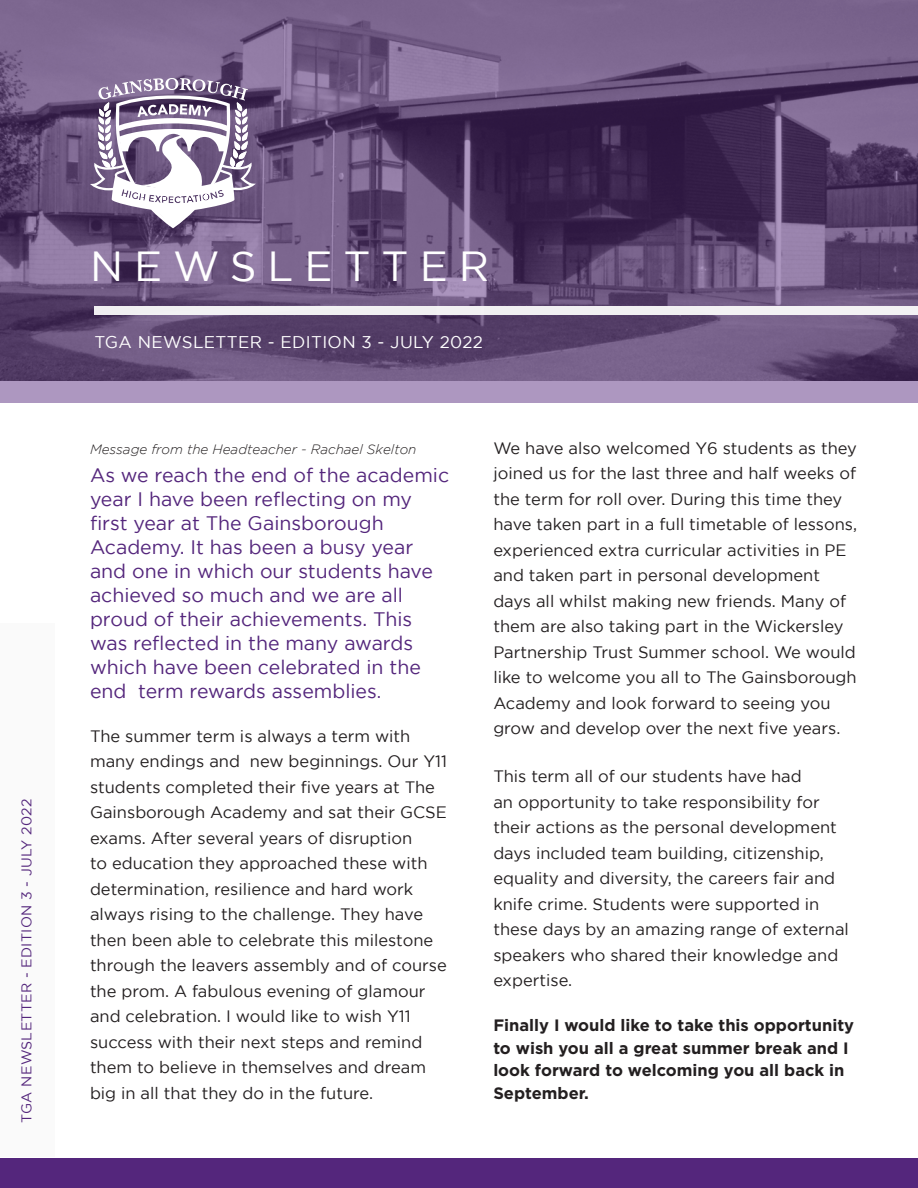
<style>
.page{position:relative;width:918px;height:1188px;background:#fff}
.page>*{position:absolute;margin:0;border:0;box-sizing:border-box;transform-origin:0 0}
.Title_Header_-_30pt{font:42px "Gotham";letter-spacing:.26em;color:#fff}
.Body_Text_-_No_Drop{font:19.5px/24px "Gotham";color:#54267c}
.Title_Pull_Text{font:16.95px "Gotham";letter-spacing:.02em;color:#fff}
.Body_Text_-_No_Drop-2{font:16.5px/25.5px "Gotham";color:#231f20}
.Body_Text_-_No_Drop-3{font:700 16.5px/22.5px "Gotham";color:#231f20}
.Title_Pull_Text-2{font:14.1px "Gotham";letter-spacing:.02em;color:#54267c}
.Section_Body_Text{font:italic 300 13.5px "Gotham";color:#231f20}
.s1{font-size:18px}
</style>
<div class="page">
<svg style="left:0;top:0;width:918px;height:403px;background:#69537c"></svg>
<div style="left:0;top:623px;width:54px;height:534px;background:#fafafa"></div>
<div style="left:0;top:1158px;width:918px;height:30px;background:#54267c"></div>
<svg style="left:90px;top:78px;width:166px;height:150px"></svg>
<div style="left:94px;top:306px;width:824px;height:9px;background:#f1f0f2"></div>
<p class="Title_Pull_Text-2" style="left:19px;top:1123px;width:325px;rotate:-90deg">TGA NEWSLETTER - EDITION 3 - JULY 2022</p>
<p class="Title_Header_-_30pt" style="left:90px;top:243px;width:401px">NEWSLETTER</p>
<p class="Title_Pull_Text" style="left:94px;top:333px;width:390px">TGA NEWSLETTER - EDITION 3 - JULY 2022</p>
<p class="Section_Body_Text" style="left:90px;top:442px;width:328px">Message from the Headteacher - Rachael Skelton</p>
<p class="Body_Text_-_No_Drop" style="left:90px;top:463px;width:361px">As we reach the end of the academic year I have been reflecting on my first year at The Gainsborough<br>Academy. It has been a busy year and one in which our students have achieved so much and we are all proud of their achievements. This was reflected in the many awards which have been celebrated in the end term rewards assemblies<span class="s1">.</span></p>
<p class="Body_Text_-_No_Drop-2" style="left:90px;top:723px;width:359px">The summer term is always a term with many endings and new beginnings. Our Y11 students completed their five years at The Gainsborough Academy and sat their GCSE exams. After several years of disruption<br>to education they approached these with determination, resilience and hard work always rising to the challenge. They have then been able to celebrate this milestone through the leavers assembly and of course the prom. A fabulous evening of glamour and celebration. I would like to wish Y11 success with their next steps and remind them to believe in themselves and dream big in all that they do in the future.</p>
<p class="Body_Text_-_No_Drop-2" style="left:493px;top:435px;width:365px">We have also welcomed Y6 students as they joined us for the last three and half weeks of the term for roll over. During this time they have taken part in a full timetable of lessons, experienced extra curricular activities in PE and taken part in personal development days all whilst making new friends. Many of them are also taking part in the Wickersley Partnership Trust Summer school. We would like to welcome you all to The Gainsborough Academy and look forward to seeing you grow and develop over the next five years.</p>
<p class="Body_Text_-_No_Drop-2" style="left:493px;top:763px;width:357px">This term all of our students have had<br>an opportunity to take responsibility for their actions as the personal development days included team building, citizenship, equality and diversity, the careers fair and knife crime. Students were supported in these days by an amazing range of external speakers who shared their knowledge and expertise.</p>
<p class="Body_Text_-_No_Drop-3" style="left:493px;top:1014px;width:362px">Finally I would like to take this opportunity to wish you all a great summer break and I look forward to welcoming you all back in September.</p>
</div>
